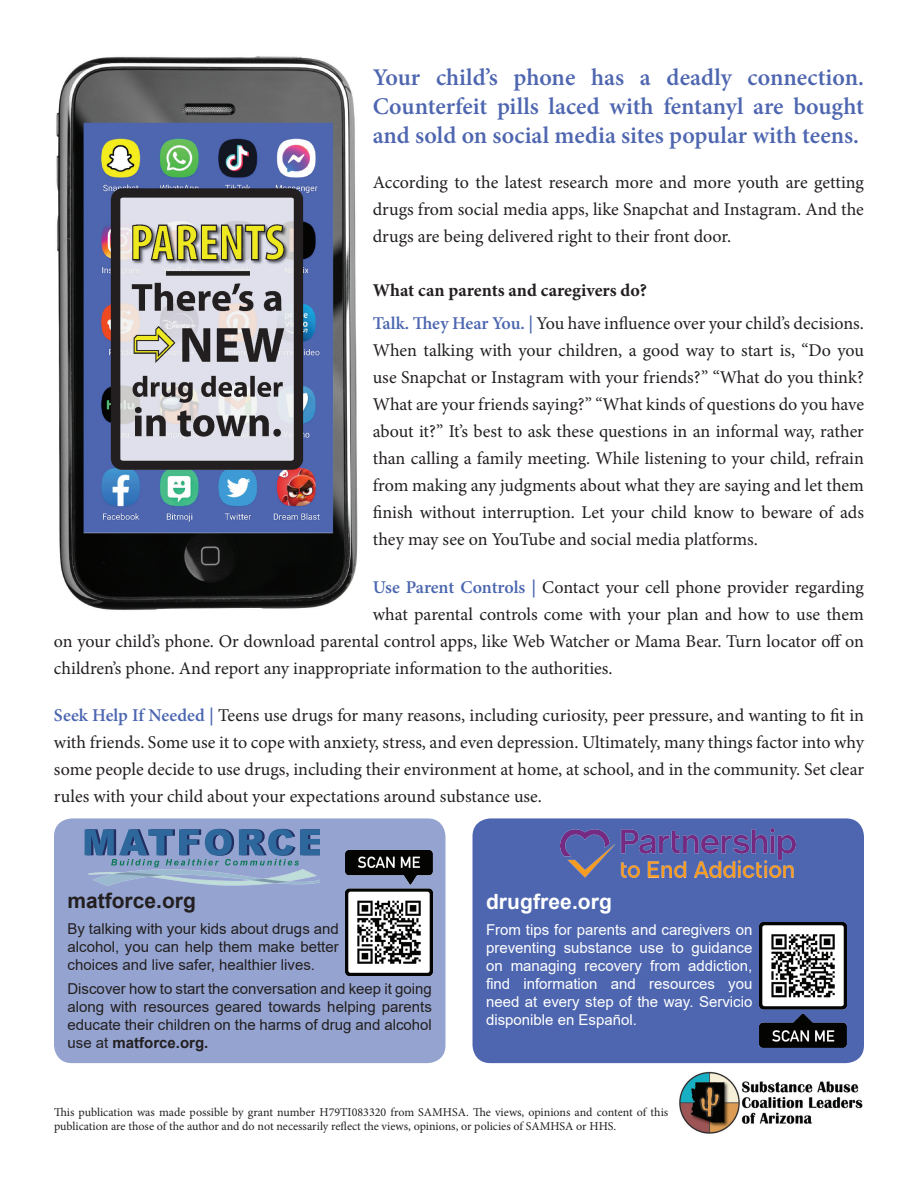
<style>
.page{position:relative;width:918px;height:1188px;background:#fff}
.page>*{position:absolute;margin:0;border:0;box-sizing:border-box;transform-origin:0 0}
.t1{font:600 24px/28.8px "Minion Pro";color:#4e66b0;text-align:justify}
.t2{font:700 21px "Arial";color:#231f20}
.t3{font:700 21px "Arial";letter-spacing:.005em;color:#fff}
.t4{font:18px/27px "Minion Pro";letter-spacing:-.005em;color:#231f20;text-align:justify}
.t5{font:15px/18px "Arial";color:#231f20;text-align:justify}
.t6{font:15px/18px "Arial";color:#fff;text-align:justify}
.t7{font:12px/14.4px "Minion Pro";color:#231f20}
.s1{font-weight:700}
.s2{font-weight:600;color:#4b66b0}
</style>
<div class="page">
<img style="left:679px;top:1071px;width:184px;height:63px">
<div style="left:54px;top:818px;width:392px;height:245px;background:#94a3cf;border-radius:18px"></div>
<img style="left:88px;top:869px;width:232px;height:17px">
<svg style="left:85px;top:829px;width:235px;height:38px"></svg>
<img style="left:346px;top:850px;width:87px;height:125px">
<div style="left:472px;top:818px;width:392px;height:245px;background:#4e66b0;border-radius:18px"></div>
<img style="left:561px;top:829px;width:235px;height:48px">
<img style="left:759px;top:922px;width:87px;height:125px">
<img style="left:56px;top:56px;width:302px;height:554px">
<h1 class="t1" style="left:373px;top:63px;width:493px">Your child’s phone has a deadly connection.<br>Counterfeit pills laced with fentanyl are bought and sold on social media sites popular with teens.</h1>
<p class="t4" style="left:373px;top:168px;width:493px">According to the latest research more and more youth are getting drugs from social media apps, like Snapchat and Instagram. And the drugs are being delivered right to their front door.</p>
<p class="t4" style="left:373px;top:273px;width:493px;line-height:33.8px"><span class="s1">What can parents and caregivers do?<br></span><span class="s2">Talk. They Hear You. |</span> You have influence over your child’s decisions.</p>
<p class="t4" style="left:373px;top:337px;width:493px">When talking with your children, a good way to start is, “Do you use Snapchat or Instagram with your friends?” “What do you think?<br>What are your friends saying?” “What kinds of questions do you have about it?” It’s best to ask these questions in an informal way, rather than calling a family meeting. While listening to your child, refrain from making any judgments about what they are saying and let them finish without interruption. Let your child know to beware of ads they may see on YouTube and social media platforms.</p>
<p class="t4" style="left:373px;top:573px;width:493px"><span class="s2">Use Parent Controls |</span> Contact your cell phone provider regarding</p>
<p class="t4" style="left:373px;top:600px;width:493px">what parental controls come with your plan and how to use them</p>
<p class="t4" style="left:54px;top:627px;width:811px">on your child’s phone. Or download parental control apps, like Web Watcher or Mama Bear. Turn locator off on</p>
<p class="t4" style="left:54px;top:654px;width:560px">children’s phone. And report any inappropriate information to the authorities.</p>
<p class="t4" style="left:54px;top:702px;width:812px"><span class="s2">Seek Help If Needed |</span> Teens use drugs for many reasons, including curiosity, peer pressure, and wanting to fit in with friends. Some use it to cope with anxiety, stress, and even depression. Ultimately, many things factor into why some people decide to use drugs, including their environment at home, at school, and in the community. Set clear rules with your child about your expectations around substance use.</p>
<p class="t2" style="left:68px;top:886px;width:130px">matforce.org</p>
<p class="t5" style="left:68px;top:919px;width:273px">By talking with your kids about drugs and alcohol, you can help them make better choices and live safer, healthier lives.</p>
<p class="t5" style="left:68px;top:980px;width:366px">Discover how to start the conversation and keep it going along with resources geared towards helping parents educate their children on the harms of drug and alcohol use at <span class="s1">matforce.org.</span></p>
<p class="t3" style="left:486px;top:887px;width:128px">drugfree.org</p>
<p class="t6" style="left:486px;top:920px;width:268px">From tips for parents and caregivers on preventing substance use to guidance on managing recovery from addiction, find information and resources you need at every step of the way. Servicio disponible en Español.</p>
<p class="t7" style="left:54px;top:1105px;width:616px">This publication was made possible by grant number H79TI083320 from SAMHSA. The views, opinions and content of this publication are those of the author and do not necessarily reflect the views, opinions, or policies of SAMHSA or HHS.</p>
</div>
